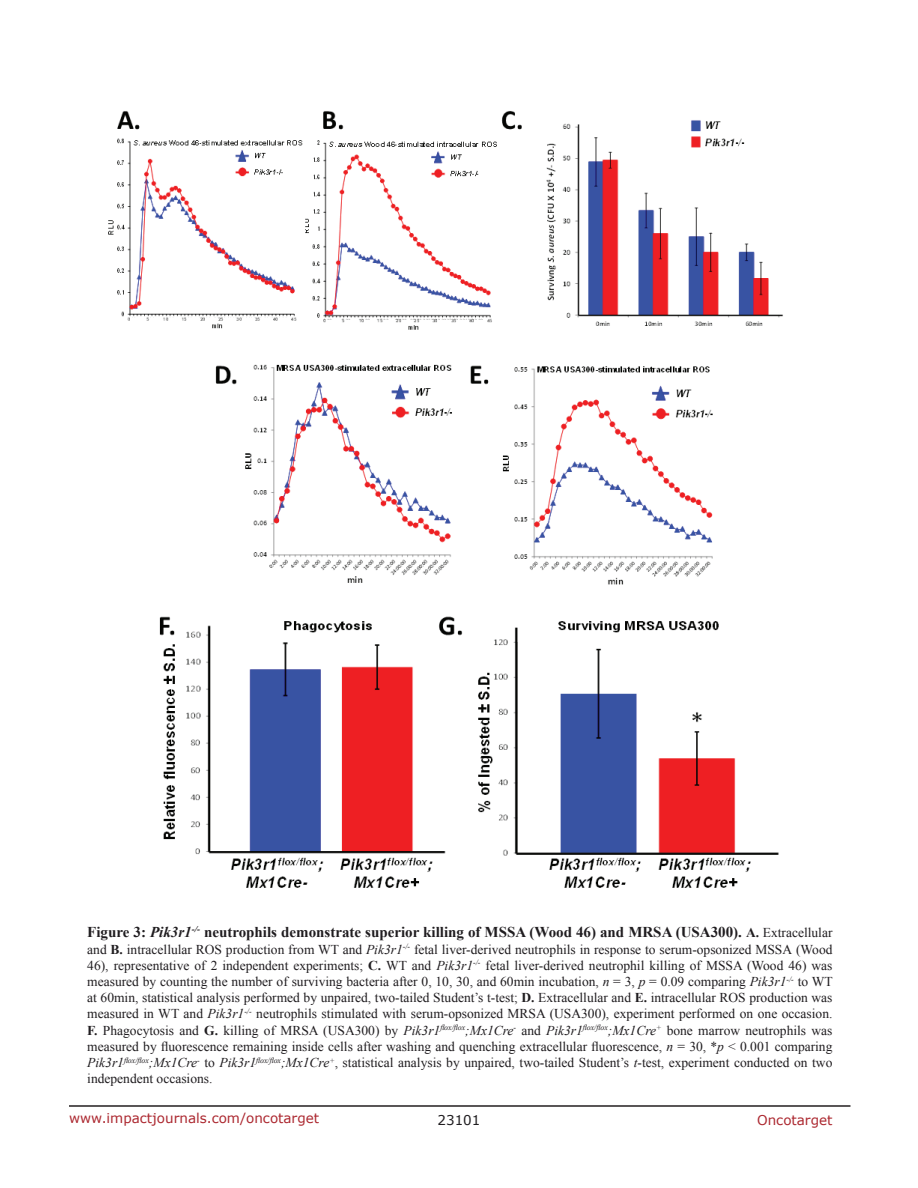
<style>
.page{position:relative;width:918px;height:1188px;background:#fff}
.page>*{position:absolute;margin:0;border:0;box-sizing:border-box;transform-origin:0 0}
.t1{font:700 15px "Times New Roman";color:#201d20}
.t2{font:13.5px/16.2px "Times New Roman";color:#201d20;text-align:justify}
.t3{font:13.5px "Verdana";color:#ac2830}
.t4{font:13.5px "Verdana";color:#201d20}
.s1{font-style:italic}
.s2{font-size:13.5px}
.s3{font-weight:400;font-size:13.5px}
.s4{font-weight:700}
</style>
<div class="page">
<hr style="left:69px;top:1105px;width:781px;height:2px;background:#231f20">
<img style="left:108px;top:111px;width:675px;height:777px">
<p class="t1" style="left:87px;top:922px;width:747px">Figure 3: <span class="s1">Pik3r1</span><sup>-/-</sup> neutrophils demonstrate superior killing of MSSA (Wood 46) and MRSA (USA300). <span class="s2">A.</span> <span class="s3">Extracellular</span></p>
<p class="t2" style="left:87px;top:941px;width:747px">and <span class="s4">B.</span> intracellular ROS production from WT and <span class="s1">Pik3r1</span><sup>-/-</sup> fetal liver-derived neutrophils in response to serum-opsonized MSSA (Wood 46), representative of 2 independent experiments; <span class="s4">C.</span> WT and <span class="s1">Pik3r1</span><sup>-/-</sup> fetal liver-derived neutrophil killing of MSSA (Wood 46) was measured by counting the number of surviving bacteria after 0, 10, 30, and 60min incubation, <span class="s1">n</span> = 3, <span class="s1">p</span> = 0.09 comparing <span class="s1">Pik3r1</span><sup>-/-</sup> to WT at 60min, statistical analysis performed by unpaired, two-tailed Student’s t-test; <span class="s4">D.</span> Extracellular and <span class="s4">E.</span> intracellular ROS production was measured in WT and <span class="s1">Pik3r1</span><sup>-/-</sup> neutrophils stimulated with serum-opsonized MRSA (USA300), experiment performed on one occasion.<br><span class="s4">F.</span> Phagocytosis and <span class="s4">G.</span> killing of MRSA (USA300) by <span class="s1">Pik3r1</span><sup>flox/flox</sup><span class="s1">;Mx1Cre</span><sup>-</sup> and <span class="s1">Pik3r1</span><sup>flox/flox</sup><span class="s1">;Mx1Cre</span><sup>+</sup> bone marrow neutrophils was measured by fluorescence remaining inside cells after washing and quenching extracellular fluorescence, <span class="s1">n</span> = 30, *<span class="s1">p</span> &lt; 0.001 comparing <span class="s1">Pik3r1</span><sup>flox/flox</sup><span class="s1">;Mx1Cre</span><sup>-</sup> to <span class="s1">Pik3r1</span><sup>flox/flox</sup><span class="s1">;Mx1Cre</span><sup>+</sup>, statistical analysis by unpaired, two-tailed Student’s <span class="s1">t</span>-test, experiment conducted on two independent occasions.</p>
<p class="t3" style="left:69px;top:1109px;width:252px">www.impactjournals.com/oncotarget</p>
<p class="t4" style="left:438px;top:1111px;width:44px">23101</p>
<p class="t3" style="left:757px;top:1111px;width:77px">Oncotarget</p>
</div>
